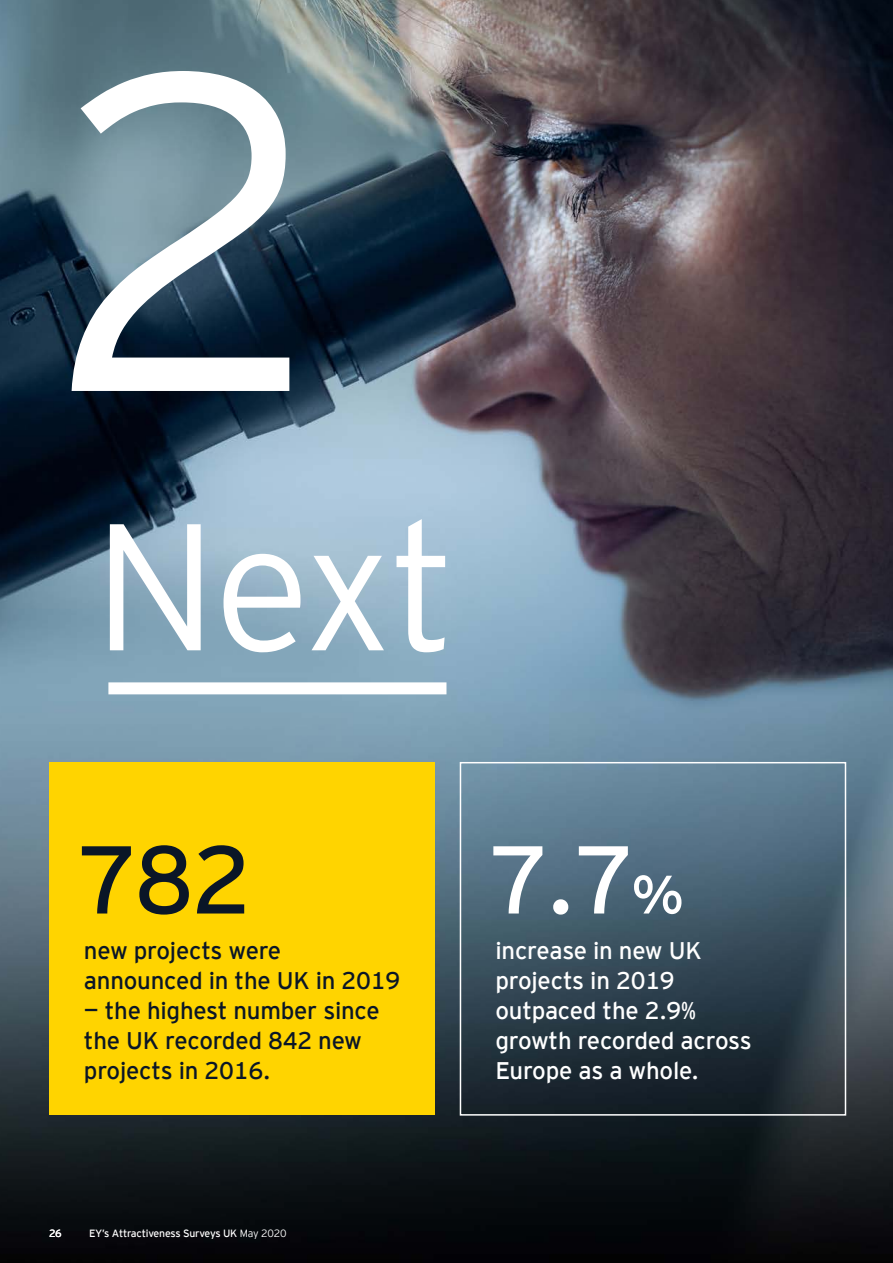
<style>
.page{position:relative;width:893px;height:1263px;background:#fff}
.page>*{position:absolute;margin:0;border:0;box-sizing:border-box;transform-origin:0 0}
.t1{font:300 450px "EY Interstate";color:#fff}
.t2{font:300 180px "EY Interstate";color:#fff}
.t3{font:96px "EY Interstate";color:#fff}
.t4{font:96px "EY Interstate";color:#0a1627}
.t5{font:24px/30px "EY Interstate";letter-spacing:-.01em;color:#0a1627}
.t6{font:24px/30px "EY Interstate";letter-spacing:-.01em;color:#fff}
.t7{font:10.5px "EY Interstate";letter-spacing:-.02em;color:#fff}
.s1{font-size:54px}
.s2{font-weight:300}
</style>
<div class="page">
<img style="left:0;top:0;width:893px;height:1263px">
<div style="left:49px;top:763px;width:385px;height:352px;background:#ffd400"></div>
<div style="left:460px;top:762px;width:386px;height:353px;border:2px solid #fff"></div>
<div style="left:108px;top:682px;width:338px;height:12px;background:#fff"></div>
<h1 class="t1" style="left:47px;top:-88px;width:281px">2</h1>
<h2 class="t2" style="left:93px;top:459px;width:365px">Next</h2>
<h3 class="t4" style="left:77px;top:811px;width:176px">782</h3>
<h3 class="t3" style="left:488px;top:811px;width:197px">7.7<span class="s1">%</span></h3>
<p class="t5" style="left:84px;top:934px;width:318px">new projects were announced in the UK in 2019</p>
<p class="t5" style="left:84px;top:994px;width:297px">— the highest number since the UK recorded 842 new projects in 2016.</p>
<p class="t7" style="left:49px;top:1225px;width:14px">26</p>
<p class="t7" style="left:89px;top:1226px;width:199px">EY’s Attractiveness Surveys UK <span class="s2">May 2020</span></p>
<p class="t6" style="left:495px;top:934px;width:258px">increase in new UK projects in 2019 outpaced the 2.9% growth recorded across<br>Europe as a whole.</p>
</div>
